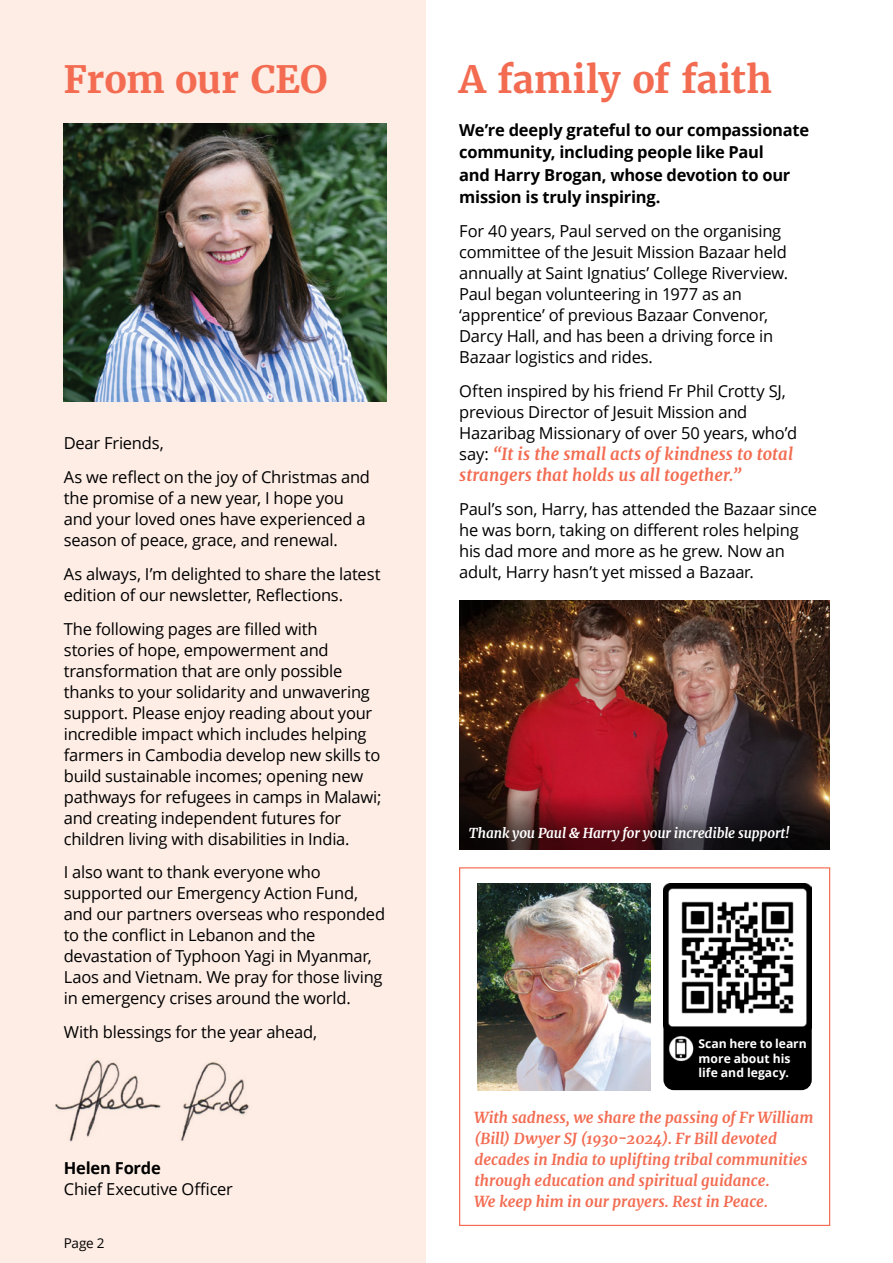
<style>
.page{position:relative;width:893px;height:1263px;background:#fff}
.page>*{position:absolute;margin:0;border:0;box-sizing:border-box;transform-origin:0 0}
.t1{font:700 37.5px "Merriweather";letter-spacing:-.01em;color:#f36c52}
.t2{font:16.5px/21px "Open Sans";letter-spacing:-.015em;color:#000}
.t3{font:700 16.5px/22.5px "Open Sans";letter-spacing:-.015em;color:#000}
.t4{font:italic 700 16.5px/21px "Merriweather";letter-spacing:.005em;color:#f36c52}
.t5{font:italic 700 15px/21px "Merriweather";color:#f36c52}
.t6{font:italic 700 13.5px "Merriweather";letter-spacing:-.01em;color:#fff}
.t7{font:13.5px "Open Sans";color:#000}
.t8{font:700 12.15px/14.9px "Open Sans";color:#fff}
.s1{font-family:"Open Sans";font-weight:400;font-style:normal;color:#000}
</style>
<div class="page">
<div style="left:459px;top:867px;width:371px;height:359px;background:#fff;border:1px solid #f36c52"></div>
<div style="left:666px;top:1010px;width:143px;height:77px;background:#000;border-radius:8px"></div>
<div style="left:663px;top:1007px;width:149px;height:83px;border:5px solid #000;border-radius:8px"></div>
<hr style="left:892px;top:0;width:1px;height:1263px;background:#eaf6f6">
<img style="left:477px;top:883px;width:173px;height:207px">
<img style="left:459px;top:601px;width:370px;height:87px">
<div style="left:0;top:0;width:425px;height:1263px;background:#feede5"></div>
<img style="left:64px;top:123px;width:323px;height:279px">
<img style="left:459px;top:688px;width:370px;height:161px">
<img style="left:55px;top:1058px;width:194px;height:84px">
<img style="left:663px;top:883px;width:149px;height:152px">
<img style="left:667px;top:1035px;width:27px;height:28px">
<h1 class="t1" style="left:63px;top:56px;width:266px">From our CEO</h1>
<p class="t2" style="left:64px;top:426px;width:308px;line-height:33.8px">Dear Friends,<br>As we reflect on the joy of Christmas and</p>
<p class="t2" style="left:64px;top:487px;width:303px">the promise of a new year, I hope you and your loved ones have experienced a season of peace, grace, and renewal.</p>
<p class="t2" style="left:64px;top:563px;width:318px">As always, I’m delighted to share the latest edition of our newsletter, Reflections.</p>
<p class="t2" style="left:64px;top:618px;width:319px">The following pages are filled with<br>stories of hope, empowerment and transformation that are only possible thanks to your solidarity and unwavering support. Please enjoy reading about your incredible impact which includes helping farmers in Cambodia develop new skills to build sustainable incomes; opening new pathways for refugees in camps in Malawi; and creating independent futures for children living with disabilities in India.</p>
<p class="t2" style="left:64px;top:861px;width:323px">I also want to thank everyone who supported our Emergency Action Fund, and our partners overseas who responded to the conflict in Lebanon and the devastation of Typhoon Yagi in Myanmar, Laos and Vietnam. We pray for those living in emergency crises around the world.</p>
<p class="t2" style="left:64px;top:1021px;width:255px">With blessings for the year ahead,</p>
<p class="t3" style="left:64px;top:1156px;width:99px">Helen Forde</p>
<p class="t2" style="left:64px;top:1178px;width:171px">Chief Executive Officer</p>
<p class="t7" style="left:64px;top:1234px;width:42px">Page 2</p>
<h1 class="t1" style="left:459px;top:56px;width:314px">A family of faith</h1>
<p class="t3" style="left:459px;top:118px;width:351px">We’re deeply grateful to our compassionate community, including people like Paul<br>and Harry Brogan, whose devotion to our mission is truly inspiring.</p>
<p class="t2" style="left:459px;top:220px;width:330px">For 40 years, Paul served on the organising committee of the Jesuit Mission Bazaar held annually at Saint Ignatius’ College Riverview.<br>Paul began volunteering in 1977 as an ‘apprentice’ of previous Bazaar Convenor, Darcy Hall, and has been a driving force in Bazaar logistics and rides.</p>
<p class="t2" style="left:459px;top:380px;width:339px">Often inspired by his friend Fr Phil Crotty SJ, previous Director of Jesuit Mission and<br>Hazaribag Missionary of over 50 years, who’d</p>
<p class="t4" style="left:459px;top:444px;width:335px"><span class="s1">say:</span> “It is the small acts of kindness to total strangers that holds us all together.”</p>
<p class="t2" style="left:459px;top:498px;width:359px">Paul’s son, Harry, has attended the Bazaar since he was born, taking on different roles helping his dad more and more as he grew. Now an adult, Harry hasn’t yet missed a Bazaar.</p>
<p class="t6" style="left:469px;top:825px;width:323px">Thank you Paul &amp; Harry for your incredible support!</p>
<p class="t8" style="left:698px;top:1035px;width:110px">Scan here to learn more about his life and legacy.</p>
<p class="t5" style="left:475px;top:1107px;width:340px">With sadness, we share the passing of Fr William (Bill) Dwyer SJ (1930-2024). Fr Bill devoted decades in India to uplifting tribal communities through education and spiritual guidance.<br>We keep him in our prayers. Rest in Peace.</p>
</div>
